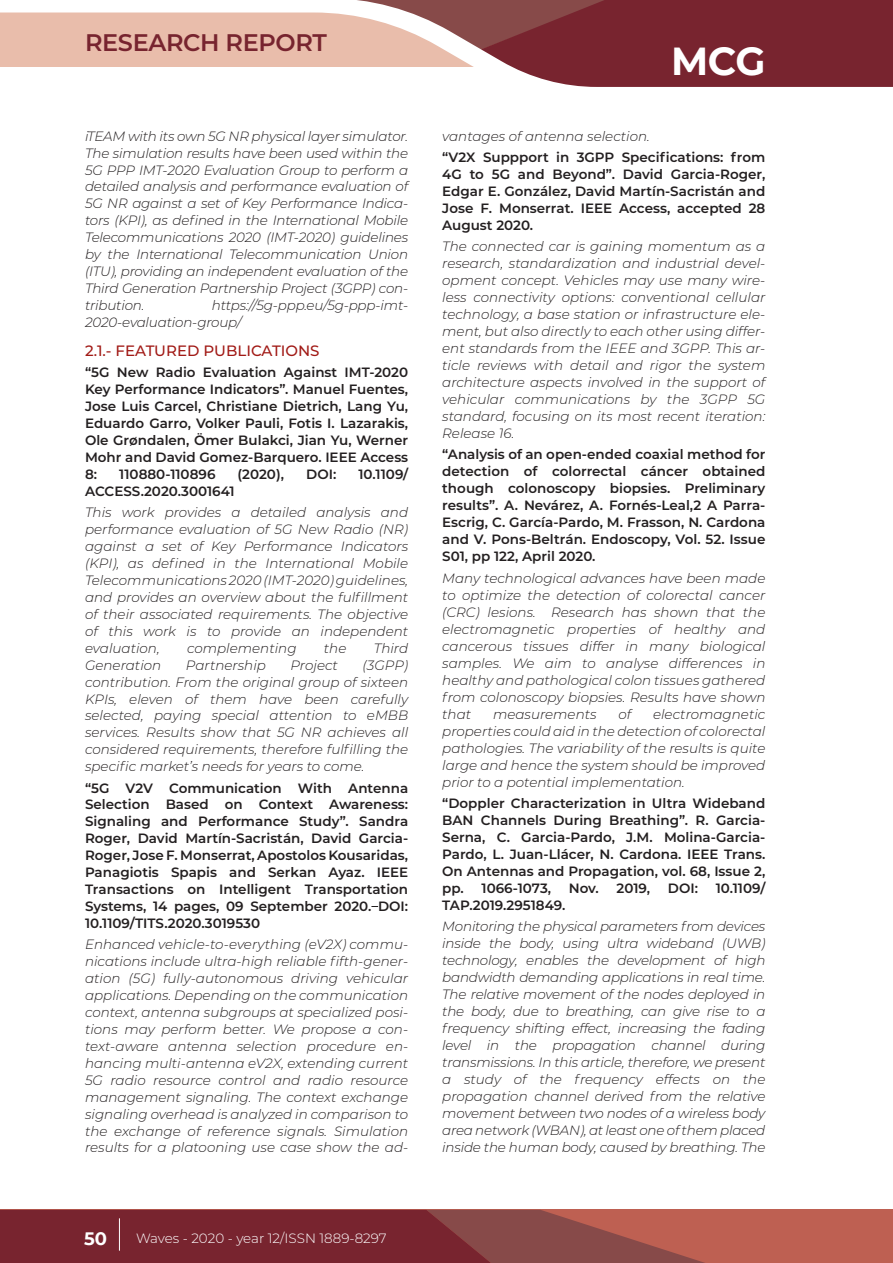
<style>
.page{position:relative;width:893px;height:1263px;background:#fff}
.page>*{position:absolute;margin:0;border:0;box-sizing:border-box;transform-origin:0 0}
.t1{font:700 39px "Montserrat";color:#fff}
.t2{font:600 24px "Montserrat";letter-spacing:-.015em;color:#77242f}
.t3{font:700 18px "Montserrat";color:#fff}
.t4{font:500 15px "Montserrat";color:#a11a16}
.t5{font:italic 300 13.5px/17px "Montserrat";color:#231f20;text-align:justify}
.t6{font:600 13.5px/17px "Montserrat";color:#231f20;text-align:justify}
.t7{font:300 13.5px "Montserrat";color:#fff}
</style>
<div class="page">
<div style="left:0;top:1210px;width:893px;height:53px;background:#be6052"></div>
<svg style="left:0;top:1210px;width:705px;height:53px;background:#833339"></svg>
<svg style="left:0;top:0;width:893px;height:87px"></svg>
<h2 class="t2" style="left:85px;top:25px;width:243px">RESEARCH REPORT</h2>
<p class="t5" style="left:85px;top:127px;width:325px">iTEAM with its own 5G NR physical layer simulator.<br>The simulation results have been used within the 5G PPP IMT-2020 Evaluation Group to perform a detailed analysis and performance evaluation of 5G NR against a set of Key Performance Indica&shy;tors (KPI), as defined in the International Mobile Telecommunications 2020 (IMT-2020) guidelines by the International Telecommunication Union (ITU), providing an independent evaluation of the Third Generation Partnership Project (3GPP) con&shy;tribution.</p>
<p class="t5" style="left:85px;top:296px;width:325px;text-indent:127px">https://5g-ppp.eu/5g-ppp-imt-<br>2020-evaluation-group/</p>
<p class="t4" style="left:85px;top:340px;width:236px">2.1.- FEATURED PUBLICATIONS</p>
<p class="t6" style="left:85px;top:363px;width:325px">“5G New Radio Evaluation Against IMT-2020<br>Key Performance Indicators”. Manuel Fuentes, Jose Luis Carcel, Christiane Dietrich, Lang Yu, Eduardo Garro, Volker Pauli, Fotis I. Lazarakis, Ole Grøndalen, Ömer Bulakci, Jian Yu, Werner Mohr and David Gomez-Barquero. IEEE Access 8:</p>
<p class="t6" style="left:119px;top:465px;width:98px">110880-110896</p>
<p class="t6" style="left:238px;top:465px;width:48px">(2020),</p>
<p class="t6" style="left:306px;top:465px;width:32px">DOI:</p>
<p class="t6" style="left:358px;top:465px;width:51px">10.1109/</p>
<p class="t6" style="left:85px;top:482px;width:151px">ACCESS.2020.3001641</p>
<p class="t5" style="left:85px;top:503px;width:325px">This work provides a detailed analysis and performance evaluation of 5G New Radio (NR) against a set of Key Performance Indicators (KPI), as defined in the International Mobile Telecommunications 2020 (IMT-2020) guidelines, and provides an overview about the fulfillment of their associated requirements. The objective of this work is to provide an independent evaluation,</p>
<p class="t5" style="left:187px;top:639px;width:111px">complementing</p>
<p class="t5" style="left:324px;top:639px;width:24px">the</p>
<p class="t5" style="left:374px;top:639px;width:36px">Third</p>
<p class="t5" style="left:85px;top:656px;width:325px;text-indent:278px">(3GPP) contribution. From the original group of sixteen KPIs, eleven of them have been carefully selected, paying special attention to eMBB services. Results show that 5G NR achieves all considered requirements, therefore fulfilling the specific market’s needs for years to come.</p>
<p class="t6" style="left:85px;top:779px;width:325px">“5G V2V Communication With Antenna Selection Based on Context Awareness:<br>Signaling and Performance Study”. Sandra Roger, David Martín-Sacristán, David Garcia-Roger, Jose F. Monserrat, Apostolos Kousaridas, Panagiotis Spapis and Serkan Ayaz. IEEE Transactions on Intelligent Transportation Systems, 14 pages, 09 September 2020. DOI:<br>10.1109/TITS.2020.3019530</p>
<p class="t5" style="left:85px;top:935px;width:325px">Enhanced vehicle-to-everything (eV2X) commu&shy;nications include ultra-high reliable fifth-gener&shy;ation (5G) fully-autonomous driving vehicular applications. Depending on the communication context, antenna subgroups at specialized posi&shy;tions may perform better. We propose a con&shy;text-aware antenna selection procedure en&shy;hancing multi-antenna eV2X, extending current 5G radio resource control and radio resource management signaling. The context exchange signaling overhead is analyzed in comparison to the exchange of reference signals. Simulation results for a platooning use case show the ad-</p>
<p class="t5" style="left:85px;top:656px;width:78px">Generation</p>
<p class="t5" style="left:186px;top:656px;width:82px">Partnership</p>
<p class="t5" style="left:291px;top:656px;width:49px">Project</p>
<h3 class="t3" style="left:84px;top:1225px;width:24px">50</h3>
<p class="t7" style="left:136px;top:1229px;width:252px">Waves - 2020 - year 12/ISSN 1889-8297</p>
<h1 class="t1" style="left:671px;top:33px;width:96px">MCG</h1>
<p class="t5" style="left:442px;top:127px;width:209px">vantages of antenna selection.</p>
<p class="t6" style="left:442px;top:148px;width:325px">“V2X Suppport in 3GPP Specifications: from 4G to 5G and Beyond”. David Garcia-Roger, Edgar E. González, David Martín-Sacristán and Jose F. Monserrat. IEEE Access, accepted 28<br>August 2020.</p>
<p class="t5" style="left:442px;top:237px;width:325px">The connected car is gaining momentum as a research, standardization and industrial devel&shy;opment concept. Vehicles may use many wire&shy;less connectivity options: conventional cellular technology, a base station or infrastructure ele&shy;ment, but also directly to each other using differ&shy;ent standards from the IEEE and 3GPP. This ar&shy;ticle reviews with detail and rigor the system architecture aspects involved in the support of vehicular communications by the 3GPP 5G standard, focusing on its most recent iteration:<br>Release 16.</p>
<p class="t6" style="left:442px;top:445px;width:325px">“Analysis of an open-ended coaxial method for detection of colorrectal cáncer obtained though colonoscopy biopsies. Preliminary results”. A. Nevárez, A. Fornés-Leal,2 A Parra-Escrig, C. García-Pardo, M. Frasson, N. Cardona and V. Pons-Beltrán. Endoscopy, Vol. 52. Issue S01, pp 122, April 2020.</p>
<p class="t5" style="left:442px;top:569px;width:325px">Many technological advances have been made to optimize the detection of colorectal cancer (CRC) lesions. Research has shown that the electromagnetic properties of healthy and cancerous tissues differ in many biological samples. We aim to analyse differences in healthy and pathological colon tissues gathered from colonoscopy biopsies. Results have shown that</p>
<p class="t5" style="left:493px;top:705px;width:105px">measurements</p>
<p class="t5" style="left:618px;top:705px;width:14px">of</p>
<p class="t5" style="left:442px;top:705px;width:325px;text-indent:211px">electromagnetic properties could aid in the detection of colorectal pathologies. The variability of the results is quite large and hence the system should be improved prior to a potential implementation.</p>
<p class="t6" style="left:442px;top:794px;width:325px">“Doppler Characterization in Ultra Wideband BAN Channels During Breathing”. R. Garcia-Serna, C. Garcia-Pardo, J.M. Molina-Garcia-Pardo, L. Juan-Llácer, N. Cardona. IEEE Trans.<br>On Antennas and Propagation, vol. 68, Issue 2, pp. 1066-1073,</p>
<p class="t6" style="left:569px;top:879px;width:32px">Nov.</p>
<p class="t6" style="left:617px;top:879px;width:35px">2019,</p>
<p class="t6" style="left:668px;top:879px;width:32px">DOI:</p>
<p class="t6" style="left:716px;top:879px;width:51px">10.1109/</p>
<p class="t6" style="left:442px;top:896px;width:125px">TAP.2019.2951849.</p>
<p class="t5" style="left:442px;top:917px;width:325px">Monitoring the physical parameters from devices inside the body, using ultra wideband (UWB) technology, enables the development of high bandwidth demanding applications in real time.<br>The relative movement of the nodes deployed in the body, due to breathing, can give rise to a frequency shifting effect, increasing the fading level in the propagation channel during transmissions. In this article, therefore, we present a study of the frequency effects on the propagation channel derived from the relative movement between two nodes of a wireless body area network (WBAN), at least one of them placed inside the human body, caused by breathing. The</p>
</div>
